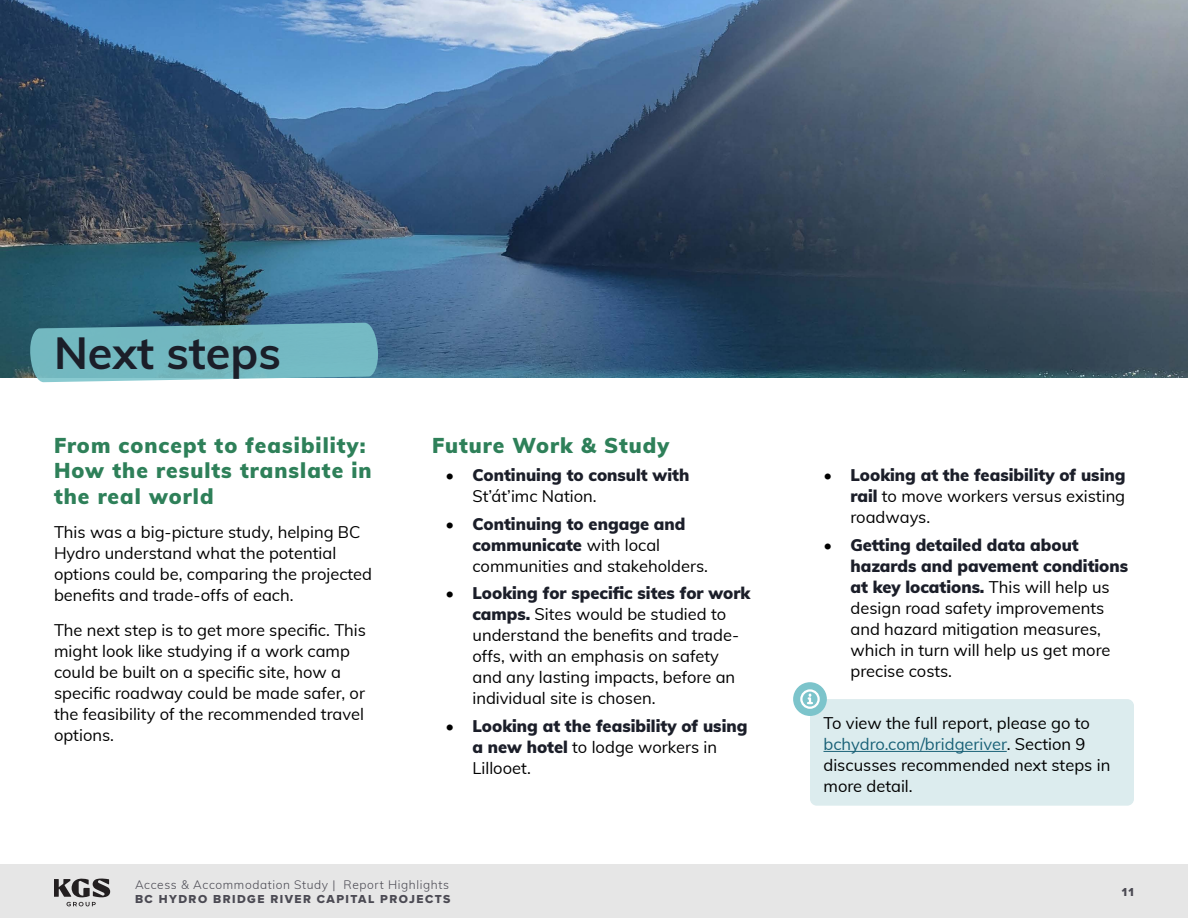
<style>
.page{position:relative;width:1188px;height:918px;background:#fff}
.page>*{position:absolute;margin:0;border:0;box-sizing:border-box;transform-origin:0 0}
.t1{font:700 45px "Muli";color:#1b1e29}
.t2{font:900 21px/25.2px "Muli";letter-spacing:.05em;color:#2e8059}
.t3{font:16.5px/21px "Muli";color:#000}
.t4{font:900 16.5px/21px "Muli";color:#1b1e29}
.t5{font:300 12px "Muli";letter-spacing:.05em;color:#4b4a53}
.t6{font:12px "Proxima Nova Extrabld";letter-spacing:.12em;color:#4b4a53}
.s1{font-weight:400;color:#000}
.s2{font-weight:900;color:#1b1e29}
.s3{color:#196177}
</style>
<div class="page">
<div style="left:0;top:864px;width:1188px;height:54px;background:#e6e6e6"></div>
<svg style="left:54px;top:878px;width:56px;height:28px"></svg>
<img style="left:0;top:0;width:1188px;height:378px">
<div style="left:810px;top:699px;width:324px;height:107px;background:#dcecee;border-radius:7px"></div>
<hr style="left:824px;top:751px;width:183px;height:1px;background:#196177">
<div style="left:793px;top:682px;width:34px;height:34px;background:#7cc4cb;border-radius:50%"></div>
<svg style="left:800px;top:689px;width:20px;height:20px"></svg>
<svg style="left:29px;top:323px;width:350px;height:59px;background:#75b5bd"></svg>
<h1 class="t1" style="left:54px;top:320px;width:229px">Next steps</h1>
<p class="t2" style="left:54px;top:432px;width:319px">From concept to feasibility:<br>How the results translate in the real world</p>
<p class="t3" style="left:54px;top:521px;width:320px">This was a big-picture study, helping BC Hydro understand what the potential options could be, comparing the projected benefits and trade-offs of each.</p>
<p class="t3" style="left:54px;top:618px;width:314px">The next step is to get more specific. This might look like studying if a work camp could be built on a specific site, how a specific roadway could be made safer, or the feasibility of the recommended travel options.</p>
<p class="t2" style="left:432px;top:432px;width:239px">Future Work &amp; Study</p>
<p class="t4" style="left:472px;top:464px;width:218px;text-indent:-27px"><span class="s1">•</span> Continuing to consult with<br><span class="s1">St’át’imc Nation.</span></p>
<p class="t3" style="left:472px;top:512px;width:237px;text-indent:-27px">• <span class="s2">Continuing to engage and communicate</span> with local communities and stakeholders.</p>
<p class="t3" style="left:472px;top:582px;width:279px;text-indent:-27px">• <span class="s2">Looking for specific sites for work camps.</span> Sites would be studied to understand the benefits and trade&shy;offs, with an emphasis on safety and any lasting impacts, before an individual site is chosen.</p>
<p class="t4" style="left:472px;top:715px;width:276px;text-indent:-27px"><span class="s1">•</span> Looking at the feasibility of using a new hotel <span class="s1">to lodge workers in<br>Lillooet.</span></p>
<p class="t3" style="left:824px;top:712px;width:288px">To view the full report, please go to <span class="s3">bchydro.com/bridgeriver</span>. Section 9 discusses recommended next steps in more detail.</p>
<p class="t3" style="left:850px;top:464px;width:276px;text-align:justify;text-indent:-27px">• <span class="s2">Looking at the feasibility of using rail</span> to move workers versus existing roadways.</p>
<p class="t3" style="left:850px;top:533px;width:279px;text-indent:-27px">• <span class="s2">Getting detailed data about hazards and pavement conditions at key locations.</span> This will help us design road safety improvements and hazard mitigation measures, which in turn will help us get more precise costs.</p>
<p class="t5" style="left:135px;top:876px;width:315px">Access &amp; Accommodation Study | Report Highlights</p>
<p class="t6" style="left:135px;top:890px;width:317px">BC HYDRO BRIDGE RIVER CAPITAL PROJECTS</p>
<p class="t6" style="left:1122px;top:883px;width:14px">11</p>
</div>
